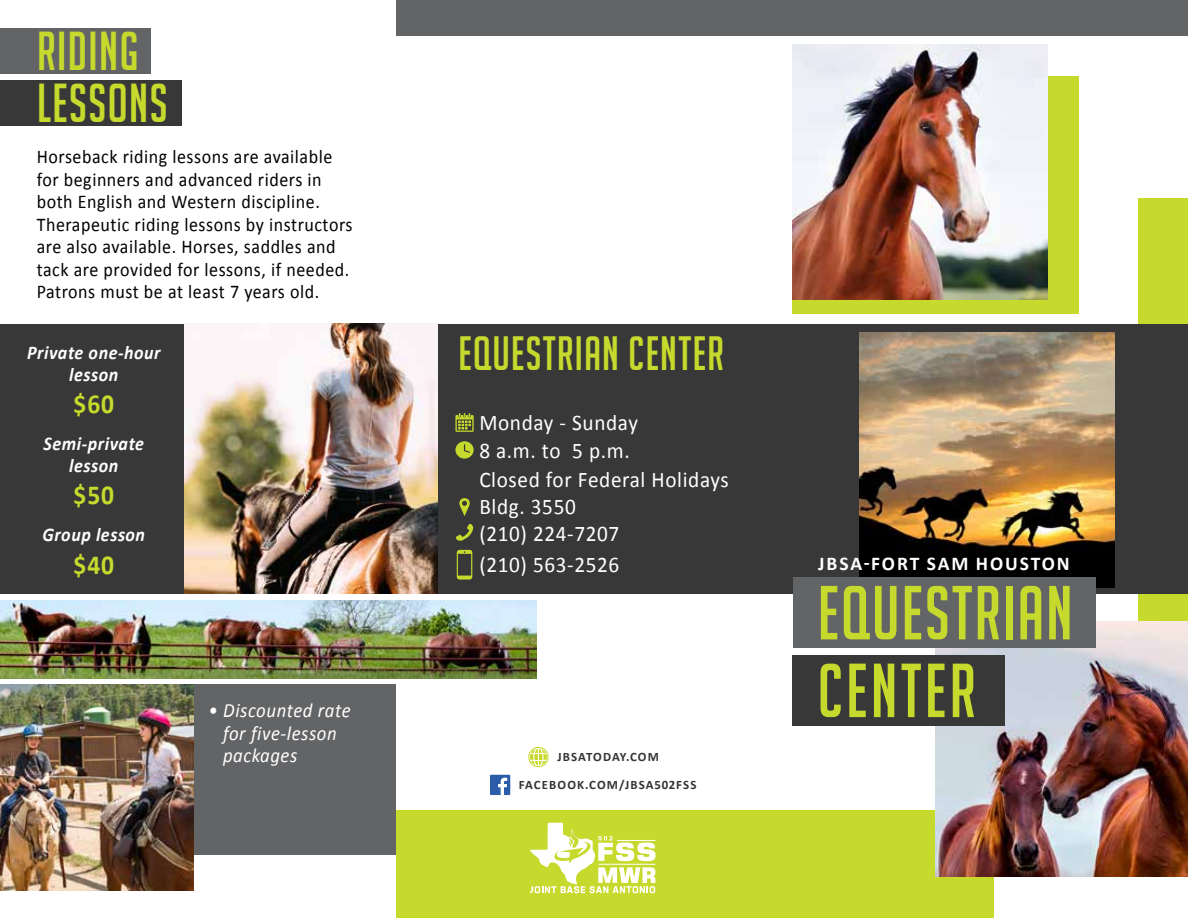
<style>
.page{position:relative;width:1188px;height:918px;background:#fff}
.page>*{position:absolute;margin:0;border:0;box-sizing:border-box;transform-origin:0 0}
.t1{font:74.55px/77.7px "Big Noodle Titling";letter-spacing:.03em;color:#c6d92d;scale:.93 1}
.t2{font:53.4px/51.3px "Big Noodle Titling";letter-spacing:.03em;color:#c6d92d;scale:.93 1}
.t3{font:46.95px "Big Noodle Titling";letter-spacing:.03em;color:#c6d92d;scale:.93 1}
.t4{font:700 27.6px "Calibri";color:#c6d92d;scale:.93 1}
.t5{font:22.35px/27.8px "Calibri";letter-spacing:.03em;color:#fff;scale:.95 1}
.t6{font:italic 20.25px/22.5px "Calibri";letter-spacing:.03em;color:#fff;scale:.93 1}
.t7{font:19.5px/22.5px "Calibri";letter-spacing:.03em;color:#030203;scale:.93 1}
.t8{font:italic 700 19.5px/22.5px "Calibri";letter-spacing:.03em;color:#fff;text-align:center;scale:.93 1}
.t9{font:700 19.5px "Calibri";letter-spacing:.1em;color:#fff}
.t10{font:700 12.9px "Calibri";letter-spacing:.08em;color:#333334}
</style>
<div class="page">
<div style="left:396px;top:810px;width:598px;height:108px;background:#c6d92d"></div>
<div style="left:0;top:684px;width:396px;height:171px;background:#636466"></div>
<div style="left:0;top:28px;width:150px;height:46px;background:#636466"></div>
<div style="left:0;top:80px;width:182px;height:46px;background:#383839"></div>
<div style="left:396px;top:0;width:792px;height:36px;background:#636466"></div>
<div style="left:792px;top:76px;width:286px;height:237px;background:#c6d92d"></div>
<div style="left:1138px;top:198px;width:50px;height:458px;background:#c6d92d"></div>
<div style="left:0;top:324px;width:1188px;height:270px;background:#383839"></div>
<img style="left:935px;top:621px;width:253px;height:255px">
<img style="left:860px;top:332px;width:255px;height:255px">
<img style="left:792px;top:44px;width:255px;height:255px">
<div style="left:793px;top:578px;width:302px;height:70px;background:#636466"></div>
<div style="left:792px;top:656px;width:212px;height:70px;background:#383839"></div>
<img style="left:0;top:600px;width:537px;height:79px">
<svg style="left:455px;top:441px;width:19px;height:18px"></svg>
<svg style="left:459px;top:498px;width:11px;height:18px"></svg>
<svg style="left:456px;top:524px;width:18px;height:17px"></svg>
<img style="left:185px;top:324px;width:253px;height:270px">
<img style="left:0;top:684px;width:194px;height:207px">
<svg style="left:490px;top:775px;width:20px;height:20px"></svg>
<svg style="left:528px;top:747px;width:21px;height:20px"></svg>
<svg style="left:455px;top:413px;width:19px;height:19px"></svg>
<svg style="left:457px;top:550px;width:15px;height:30px"></svg>
<svg style="left:530px;top:823px;width:126px;height:70px"></svg>
<hr style="left:617px;top:840px;width:38px;height:1px;background:#fff">
<hr style="left:598px;top:864px;width:57px;height:1px;background:#fff">
<h2 class="t2" style="left:37px;top:26px;width:142px">RIDING<br>LESSONS</h2>
<p class="t7" style="left:37px;top:145px;width:341px">Horseback riding lessons are available for beginners and advanced riders in both English and Western discipline.<br>Therapeutic riding lessons by instructors are also available. Horses, saddles and tack are provided for lessons, if needed.<br>Patrons must be at least 7 years old.</p>
<p class="t8" style="left:27px;top:340px;width:145px">Private one-hour lesson</p>
<h3 class="t4" style="left:74px;top:387px;width:45px">$60</h3>
<p class="t8" style="left:43px;top:431px;width:110px">Semi-private lesson</p>
<h3 class="t4" style="left:74px;top:478px;width:45px">$50</h3>
<p class="t8" style="left:42px;top:522px;width:112px">Group lesson</p>
<h3 class="t4" style="left:74px;top:548px;width:45px">$40</h3>
<p class="t6" style="left:223px;top:698px;width:139px;text-indent:-14px">• Discounted rate for five-lesson packages</p>
<h3 class="t3" style="left:458px;top:328px;width:287px">EQUESTRIAN CENTER</h3>
<p class="t5" style="left:479px;top:408px;width:264px">Monday - Sunday<br>8 a.m. to 5 p.m.<br>Closed for Federal Holidays<br>Bldg. 3550<br>(210) 224-7207</p>
<p class="t5" style="left:479px;top:550px;width:149px">(210) 563-2526</p>
<p class="t10" style="left:557px;top:749px;width:103px">JBSATODAY.COM</p>
<p class="t10" style="left:519px;top:777px;width:179px">FACEBOOK.COM/JBSA502FSS</p>
<p class="t9" style="left:818px;top:551px;width:253px">JBSA-FORT SAM HOUSTON</p>
<h1 class="t1" style="left:818px;top:574px;width:276px">EQUESTRIAN<br>CENTER</h1>
</div>
